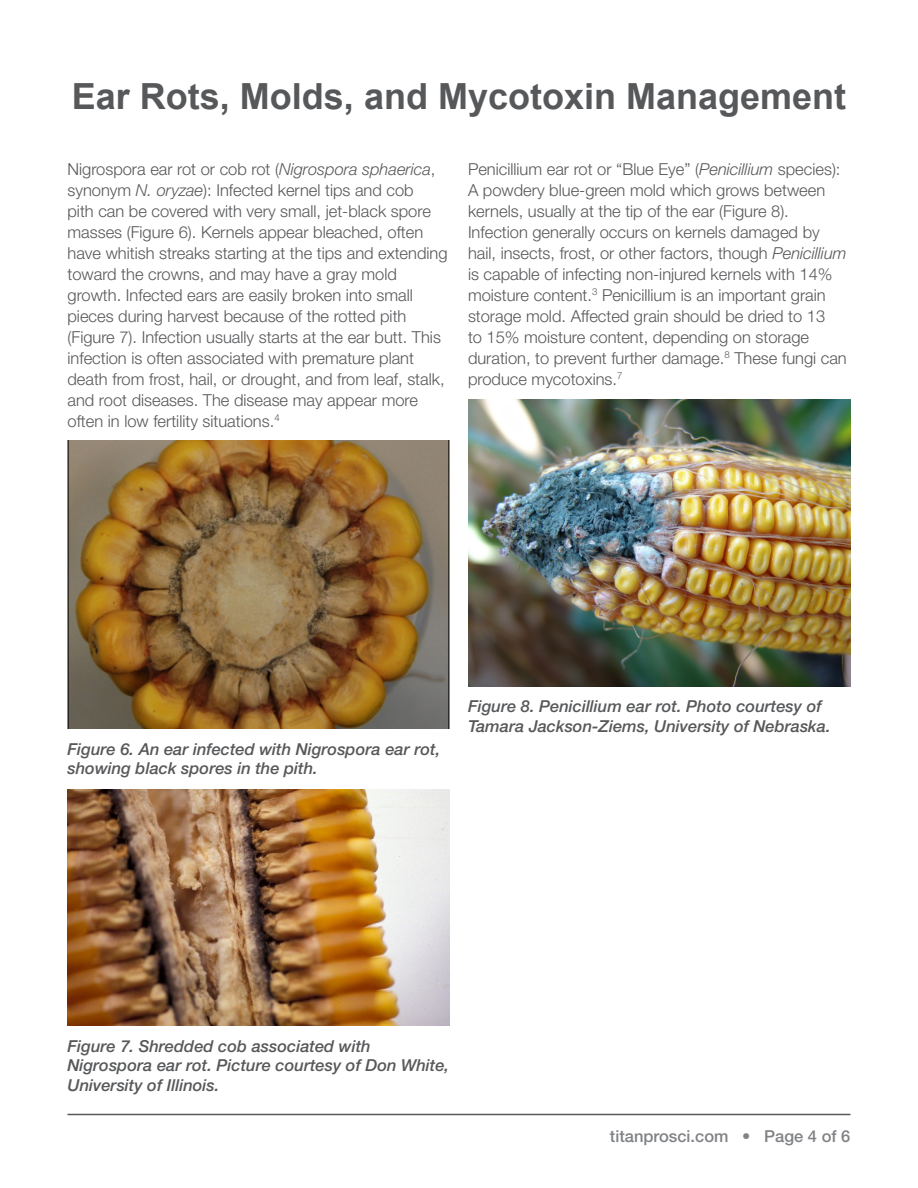
<style>
.page{position:relative;width:918px;height:1188px;background:#fff}
.page>*{position:absolute;margin:0;border:0;box-sizing:border-box;transform-origin:0 0}
.Universal_Title{font:700 36px "Arial";color:#57585a}
.Universal_Text{font:300 16.5px/21px "Helvetica Neue";color:#57585a}
.Universal_Caption{font:italic 500 16.5px/19.5px "Helvetica Neue LT Pro";color:#57585a}
.t1{font:500 16.5px "Helvetica Neue";color:#808285}
.s1{font-family:"Helvetica Neue LT Pro";font-style:italic}
</style>
<div class="page">
<hr style="left:68px;top:1114px;width:782px;height:1px;background:#57585a">
<img style="left:68px;top:441px;width:382px;height:288px">
<img style="left:68px;top:789px;width:382px;height:237px">
<img style="left:468px;top:400px;width:382px;height:286px">
<p class="Universal_Title" style="left:72px;top:72px;width:776px">Ear Rots, Molds, and Mycotoxin Management</p>
<p class="Universal_Text" style="left:68px;top:158px;width:382px">Nigrospora ear rot or cob rot (<span class="s1">Nigrospora sphaerica</span>, synonym <span class="s1">N. oryzae</span>): Infected kernel tips and cob<br>pith can be covered with very small, jet-black spore masses (Figure 6). Kernels appear bleached, often have whitish streaks starting at the tips and extending toward the crowns, and may have a gray mold growth. Infected ears are easily broken into small pieces during harvest because of the rotted pith (Figure 7). Infection usually starts at the ear butt. This infection is often associated with premature plant death from frost, hail, or drought, and from leaf, stalk, and root diseases. The disease may appear more often in low fertility situations.<sup>4</sup></p>
<p class="Universal_Text" style="left:468px;top:158px;width:380px">Penicillium ear rot or “Blue Eye” (<span class="s1">Penicillium</span> species):<br>A powdery blue-green mold which grows between kernels, usually at the tip of the ear (Figure 8).<br>Infection generally occurs on kernels damaged by hail, insects, frost, or other factors, though <span class="s1">Penicillium </span>is capable of infecting non-injured kernels with 14% moisture content.<sup>3</sup> Penicillium is an important grain storage mold. Affected grain should be dried to 13<br>to 15% moisture content, depending on storage duration, to prevent further damage.<sup>8</sup> These fungi can produce mycotoxins.<sup>7</sup></p>
<p class="Universal_Caption" style="left:68px;top:739px;width:374px">Figure 6. An ear infected with Nigrospora ear rot, showing black spores in the pith.</p>
<p class="Universal_Caption" style="left:468px;top:697px;width:364px">Figure 8. Penicillium ear rot. Photo courtesy of<br>Tamara Jackson-Ziems, University of Nebraska.</p>
<p class="Universal_Caption" style="left:68px;top:1036px;width:383px">Figure 7. Shredded cob associated with<br>Nigrospora ear rot. Picture courtesy of Don White,<br>University of Illinois.</p>
<p class="t1" style="left:610px;top:1126px;width:242px">titanprosci.com • Page 4 of 6</p>
</div>
